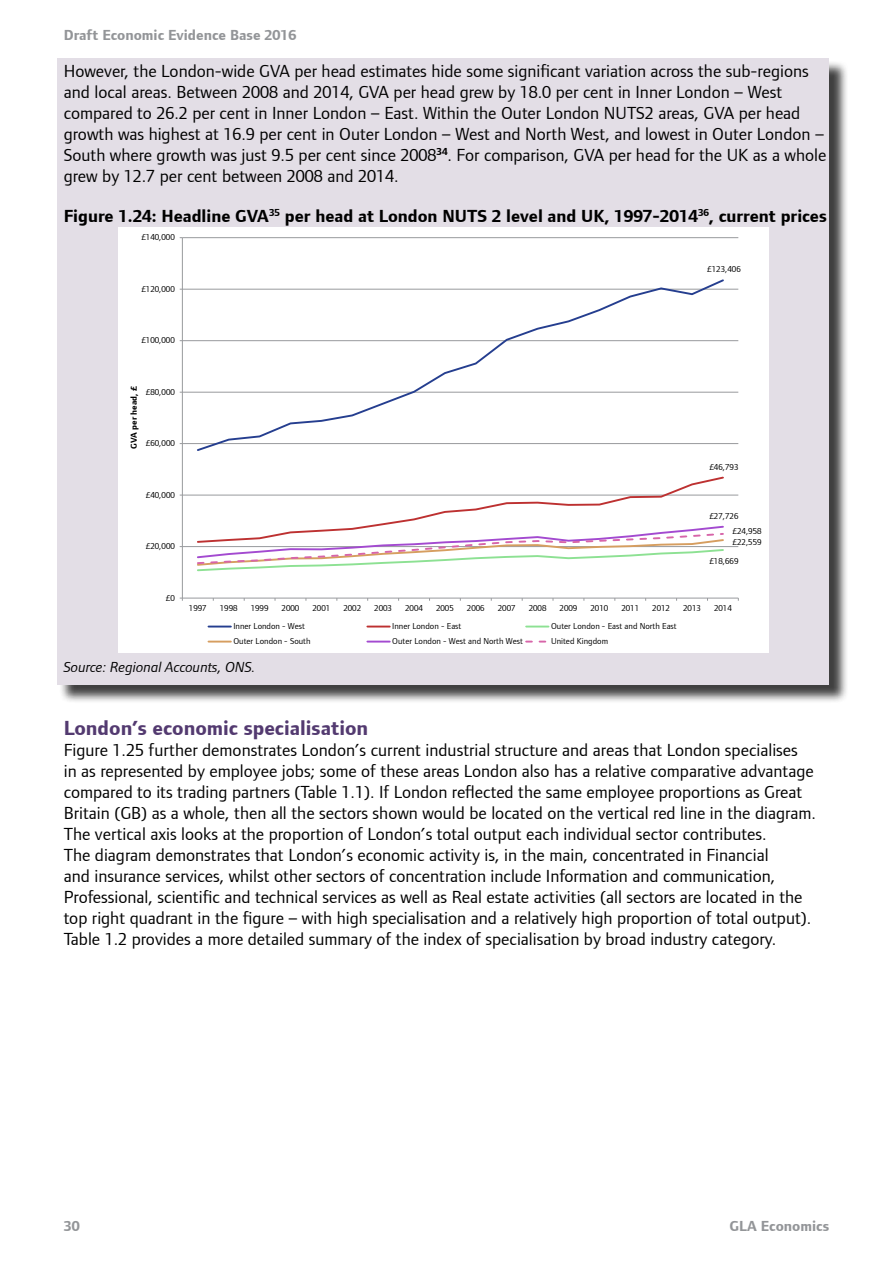
<style>
.page{position:relative;width:893px;height:1263px;background:#fff}
.page>*{position:absolute;margin:0;border:0;box-sizing:border-box;transform-origin:0 0}
.t1{font:700 21px "Foundry Form Sans";color:#533a70}
.t2{font:18px/21px "Foundry Form Sans";color:#000}
.t3{font:700 18px "Foundry Form Sans";color:#000}
.t4{font:700 15px "Foundry Form Sans";color:#939598}
.t5{font:italic 15px "Foundry Form Sans";color:#000}
.t6{font:8.85px/15.6px "Foundry Form Sans";letter-spacing:.005em;color:#000}
.t7{font:700 8.85px "Foundry Form Sans";color:#000}
</style>
<div class="page">
<div style="left:59px;top:60px;width:789px;height:644px;background:#000;opacity:.75"></div>
<div style="left:57px;top:58px;width:772px;height:627px;background:#e3dee6"></div>
<div style="left:118px;top:228px;width:651px;height:425px;background:#fff"></div>
<hr style="left:182px;top:546px;width:556px;height:1px;background:#989a9d">
<hr style="left:182px;top:495px;width:556px;height:1px;background:#989a9d">
<hr style="left:182px;top:443px;width:556px;height:1px;background:#989a9d">
<hr style="left:182px;top:392px;width:556px;height:1px;background:#989a9d">
<hr style="left:182px;top:340px;width:556px;height:1px;background:#989a9d">
<hr style="left:182px;top:289px;width:556px;height:1px;background:#989a9d">
<hr style="left:182px;top:237px;width:556px;height:1px;background:#989a9d">
<hr style="left:182px;top:238px;width:1px;height:360px;background:#989a9d">
<hr style="left:182px;top:598px;width:556px;height:1px;background:#989a9d">
<svg style="left:195px;top:279px;width:530px;height:172px"></svg>
<svg style="left:196px;top:476px;width:529px;height:96px"></svg>
<svg style="left:208px;top:626px;width:23px;height:1px"></svg>
<svg style="left:367px;top:626px;width:23px;height:1px"></svg>
<svg style="left:526px;top:626px;width:22px;height:1px"></svg>
<svg style="left:208px;top:641px;width:23px;height:1px"></svg>
<svg style="left:367px;top:641px;width:23px;height:1px"></svg>
<svg style="left:526px;top:641px;width:21px;height:1px"></svg>
<p class="t4" style="left:64px;top:27px;width:234px">Draft Economic Evidence Base 2016</p>
<p class="t2" style="left:64px;top:60px;width:764px">However, the London-wide GVA per head estimates hide some significant variation across the sub-regions and local areas. Between 2008 and 2014, GVA per head grew by 18.0 per cent in Inner London – West compared to 26.2 per cent in Inner London – East. Within the Outer London NUTS2 areas, GVA per head growth was highest at 16.9 per cent in Outer London – West and North West, and lowest in Outer London – South where growth was just 9.5 per cent since 2008<sup>34</sup>. For comparison, GVA per head for the UK as a whole grew by 12.7 per cent between 2008 and 2014.</p>
<p class="t3" style="left:64px;top:206px;width:765px">Figure 1.24: Headline GVA<sup>35</sup> per head at London NUTS 2 level and UK, 1997-2014<sup>36</sup>, current prices</p>
<p class="t6" style="left:142px;top:230px;width:35px">£140,000</p>
<p class="t6" style="left:142px;top:281px;width:35px">£120,000</p>
<p class="t6" style="left:707px;top:261px;width:35px">£123,406</p>
<p class="t6" style="left:142px;top:333px;width:35px">£100,000</p>
<p class="t7" style="left:129px;top:449px;width:64px;rotate:-90deg">GVA per head, £</p>
<p class="t6" style="left:146px;top:384px;width:30px">£80,000</p>
<p class="t6" style="left:146px;top:436px;width:30px">£60,000</p>
<p class="t6" style="left:146px;top:487px;width:30px">£40,000</p>
<p class="t6" style="left:146px;top:539px;width:30px">£20,000</p>
<p class="t6" style="left:166px;top:590px;width:10px">£0</p>
<p class="t6" style="left:709px;top:459px;width:31px">£46,793</p>
<p class="t6" style="left:733px;top:508px;width:31px;text-indent:-23px">£27,726 £24,958</p>
<p class="t6" style="left:733px;top:534px;width:31px">£22,559</p>
<p class="t6" style="left:709px;top:553px;width:31px">£18,669</p>
<p class="t6" style="left:189px;top:600px;width:19px">1997</p>
<p class="t6" style="left:220px;top:600px;width:19px">1998</p>
<p class="t6" style="left:251px;top:600px;width:19px">1999</p>
<p class="t6" style="left:282px;top:600px;width:19px">2000</p>
<p class="t6" style="left:312px;top:600px;width:19px">2001</p>
<p class="t6" style="left:343px;top:600px;width:19px">2002</p>
<p class="t6" style="left:374px;top:600px;width:19px">2003</p>
<p class="t6" style="left:405px;top:600px;width:19px">2004</p>
<p class="t6" style="left:436px;top:600px;width:19px">2005</p>
<p class="t6" style="left:467px;top:600px;width:19px">2006</p>
<p class="t6" style="left:498px;top:600px;width:19px">2007</p>
<p class="t6" style="left:529px;top:600px;width:19px">2008</p>
<p class="t6" style="left:560px;top:600px;width:19px">2009</p>
<p class="t6" style="left:590px;top:600px;width:19px">2010</p>
<p class="t6" style="left:621px;top:600px;width:19px">2011</p>
<p class="t6" style="left:652px;top:600px;width:19px">2012</p>
<p class="t6" style="left:683px;top:600px;width:19px">2013</p>
<p class="t6" style="left:714px;top:600px;width:19px">2014</p>
<p class="t6" style="left:233px;top:619px;width:73px">Inner London - West</p>
<p class="t6" style="left:392px;top:619px;width:71px">Inner London - East</p>
<p class="t6" style="left:551px;top:619px;width:127px">Outer London - East and North East</p>
<p class="t6" style="left:233px;top:634px;width:79px">Outer London - South</p>
<p class="t6" style="left:392px;top:634px;width:132px">Outer London - West and North West</p>
<p class="t6" style="left:551px;top:634px;width:59px">United Kingdom</p>
<p class="t5" style="left:64px;top:659px;width:193px">Source: Regional Accounts, ONS.</p>
<p class="t1" style="left:64px;top:716px;width:306px">London’s economic specialisation</p>
<p class="t2" style="left:64px;top:739px;width:754px">Figure 1.25 further demonstrates London’s current industrial structure and areas that London specialises<br>in as represented by employee jobs; some of these areas London also has a relative comparative advantage compared to its trading partners (Table 1.1). If London reflected the same employee proportions as Great Britain (GB) as a whole, then all the sectors shown would be located on the vertical red line in the diagram.<br>The vertical axis looks at the proportion of London’s total output each individual sector contributes.<br>The diagram demonstrates that London’s economic activity is, in the main, concentrated in Financial<br>and insurance services, whilst other sectors of concentration include Information and communication, Professional, scientific and technical services as well as Real estate activities (all sectors are located in the top right quadrant in the figure – with high specialisation and a relatively high proportion of total output).<br>Table 1.2 provides a more detailed summary of the index of specialisation by broad industry category.</p>
<p class="t4" style="left:64px;top:1218px;width:17px">30</p>
<p class="t4" style="left:729px;top:1218px;width:101px">GLA Economics</p>
</div>
